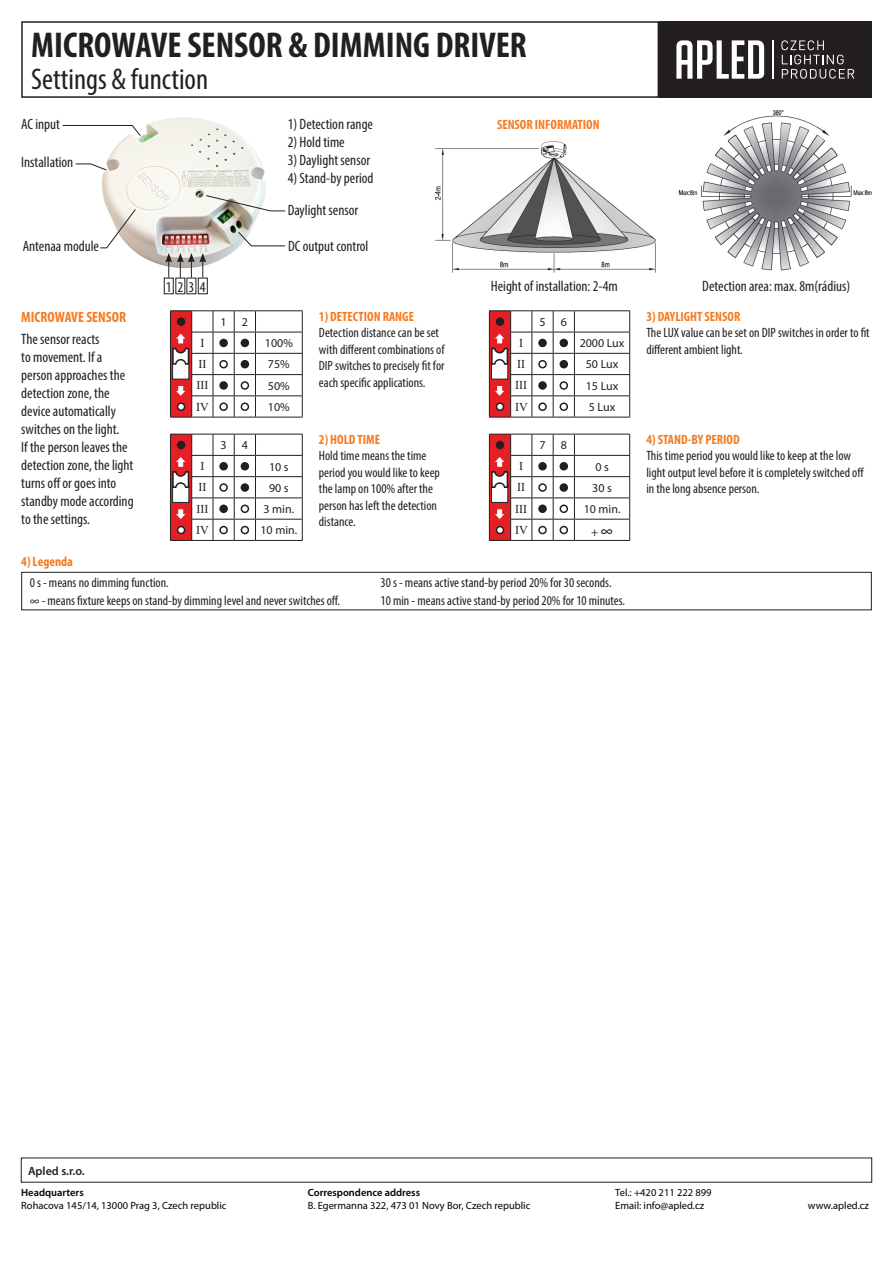
<style>
.page{position:relative;width:893px;height:1263px;background:#fff}
.page>*{position:absolute;margin:0;border:0;box-sizing:border-box;transform-origin:0 0}
.t1{font:700 condensed 36px "Myriad Pro";color:#231f20}
.t2{font:condensed 30px "Myriad Pro";color:#231f20}
.t3{font:condensed 15px/18px "Myriad Pro";color:#231f20}
.t4{font:700 condensed 15px "Myriad Pro";color:#f47b21}
.t5{font:condensed 13.5px/16.5px "Myriad Pro";color:#231f20}
.t6{font:700 condensed 13.5px "Myriad Pro";color:#f47b21}
.t7{font:12px "Myriad Pro";color:#231f20}
.t8{font:12px "Times New Roman";color:#231f20}
.t9{font:600 12px "Myriad Pro";color:#231f20}
.t10{font:10.5px "Myriad Pro";color:#000}
.t11{font:600 10.5px "Myriad Pro";color:#000}
.s1{font-weight:700;color:#f47b21}
.s2{font-size:16.5px}
</style>
<div class="page">
<img style="left:434px;top:110px;width:438px;height:212px">
<div style="left:659px;top:21px;width:213px;height:77px;background:#231f20"></div>
<div style="left:21px;top:21px;width:638px;height:77px;border:2px solid #231f20"></div>
<hr style="left:255px;top:310px;width:48px;height:1px;background:#231f20">
<hr style="left:255px;top:332px;width:48px;height:1px;background:#231f20">
<hr style="left:255px;top:353px;width:48px;height:1px;background:#231f20">
<hr style="left:255px;top:374px;width:48px;height:1px;background:#231f20">
<hr style="left:255px;top:395px;width:48px;height:1px;background:#231f20">
<svg style="left:302px;top:311px;width:1px;height:106px"></svg>
<hr style="left:255px;top:417px;width:48px;height:1px;background:#231f20">
<svg style="left:170px;top:310px;width:86px;height:108px"></svg>
<hr style="left:255px;top:434px;width:48px;height:1px;background:#231f20">
<hr style="left:255px;top:455px;width:48px;height:1px;background:#231f20">
<hr style="left:255px;top:476px;width:48px;height:1px;background:#231f20">
<hr style="left:255px;top:497px;width:48px;height:1px;background:#231f20">
<hr style="left:255px;top:519px;width:48px;height:1px;background:#231f20">
<svg style="left:302px;top:434px;width:1px;height:106px"></svg>
<hr style="left:255px;top:540px;width:48px;height:1px;background:#231f20">
<svg style="left:170px;top:434px;width:86px;height:107px"></svg>
<hr style="left:574px;top:310px;width:56px;height:1px;background:#231f20">
<hr style="left:574px;top:332px;width:56px;height:1px;background:#231f20">
<hr style="left:574px;top:353px;width:56px;height:1px;background:#231f20">
<hr style="left:574px;top:374px;width:56px;height:1px;background:#231f20">
<hr style="left:574px;top:395px;width:56px;height:1px;background:#231f20">
<svg style="left:629px;top:311px;width:1px;height:106px"></svg>
<hr style="left:574px;top:417px;width:56px;height:1px;background:#231f20">
<svg style="left:489px;top:310px;width:86px;height:108px"></svg>
<hr style="left:574px;top:434px;width:56px;height:1px;background:#231f20">
<hr style="left:574px;top:455px;width:56px;height:1px;background:#231f20">
<hr style="left:574px;top:476px;width:56px;height:1px;background:#231f20">
<hr style="left:574px;top:497px;width:56px;height:1px;background:#231f20">
<hr style="left:574px;top:519px;width:56px;height:1px;background:#231f20">
<svg style="left:629px;top:434px;width:1px;height:106px"></svg>
<hr style="left:574px;top:540px;width:56px;height:1px;background:#231f20">
<svg style="left:489px;top:434px;width:86px;height:107px"></svg>
<div style="left:436px;top:113px;width:224px;height:21px;background:#fff"></div>
<div style="left:453px;top:275px;width:203px;height:16px;background:#fff"></div>
<div style="left:701px;top:275px;width:150px;height:16px;background:#fff"></div>
<div style="left:164px;top:278px;width:10px;height:16px;border:1px solid #231f20"></div>
<div style="left:198px;top:278px;width:10px;height:16px;border:1px solid #231f20"></div>
<img style="left:102px;top:118px;width:164px;height:148px">
<svg style="left:165px;top:253px;width:41px;height:25px"></svg>
<div style="left:21px;top:572px;width:851px;height:38px;border:1px solid #231f20"></div>
<svg style="left:62px;top:125px;width:79px;height:12px"></svg>
<svg style="left:75px;top:163px;width:32px;height:8px"></svg>
<svg style="left:100px;top:208px;width:36px;height:41px"></svg>
<svg style="left:237px;top:231px;width:49px;height:16px"></svg>
<svg style="left:205px;top:195px;width:81px;height:17px"></svg>
<svg style="left:781px;top:40px;width:73px;height:39px"></svg>
<svg style="left:676px;top:40px;width:88px;height:39px"></svg>
<hr style="left:772px;top:40px;width:2px;height:39px;background:#fff">
<p class="t1" style="left:31px;top:23px;width:497px">MICROWAVE SENSOR &amp; DIMMING DRIVER</p>
<p class="t2" style="left:31px;top:61px;width:178px">Settings &amp; function</p>
<p class="t3" style="left:21px;top:115px;width:40px">AC input</p>
<p class="t3" style="left:21px;top:153px;width:54px">Installation</p>
<p class="t3" style="left:23px;top:237px;width:78px">Antenaa module</p>
<p class="t4" style="left:21px;top:307px;width:106px">MICROWAVE SENSOR</p>
<p class="t3" style="left:21px;top:330px;width:114px">The sensor reacts<br>to movement. If a person approaches the detection zone, the device automatically switches on the light.<br>If the person leaves the detection zone, the light turns off or goes into standby mode according to the settings.</p>
<p class="t6" style="left:21px;top:552px;width:53px">4) Legenda</p>
<p class="t3" style="left:166px;top:277px;width:41px">1 2 3 4</p>
<p class="t3" style="left:288px;top:115px;width:87px">1) Detection range</p>
<p class="t3" style="left:288px;top:133px;width:59px">2) Hold time</p>
<p class="t3" style="left:288px;top:151px;width:84px">3) Daylight sensor</p>
<p class="t3" style="left:288px;top:169px;width:87px">4) Stand-by period</p>
<p class="t3" style="left:288px;top:201px;width:72px">Daylight sensor</p>
<p class="t3" style="left:288px;top:237px;width:82px">DC output control</p>
<p class="t6" style="left:497px;top:116px;width:104px">SENSOR INFORMATION</p>
<p class="t3" style="left:491px;top:277px;width:128px">Height of installation: 2-4m</p>
<p class="t3" style="left:702px;top:277px;width:149px">Detection area: max. 8m(rádius)</p>
<p class="t7" style="left:221px;top:314px;width:8px">1</p>
<p class="t7" style="left:242px;top:314px;width:8px">2</p>
<p class="t8" style="left:200px;top:334px;width:5px">I</p>
<p class="t7" style="left:265px;top:336px;width:29px">100%</p>
<p class="t8" style="left:198px;top:356px;width:9px">II</p>
<p class="t7" style="left:268px;top:357px;width:23px">75%</p>
<p class="t8" style="left:196px;top:377px;width:13px">III</p>
<p class="t7" style="left:268px;top:378px;width:23px">50%</p>
<p class="t8" style="left:196px;top:398px;width:14px">IV</p>
<p class="t7" style="left:268px;top:400px;width:23px">10%</p>
<p class="t7" style="left:221px;top:438px;width:8px">3</p>
<p class="t7" style="left:242px;top:438px;width:8px">4</p>
<p class="t8" style="left:200px;top:458px;width:5px">I</p>
<p class="t7" style="left:269px;top:459px;width:21px">10 s</p>
<p class="t8" style="left:198px;top:479px;width:9px">II</p>
<p class="t7" style="left:269px;top:480px;width:21px">90 s</p>
<p class="t8" style="left:196px;top:500px;width:13px">III</p>
<p class="t7" style="left:264px;top:502px;width:32px">3 min.</p>
<p class="t8" style="left:196px;top:521px;width:14px">IV</p>
<p class="t7" style="left:260px;top:523px;width:38px">10 min.</p>
<p class="t5" style="left:319px;top:308px;width:127px"><span class="s1">1) DETECTION RANGE<br></span>Detection distance can be set with different combinations of<br>DIP switches to precisely fit for each specific applications.</p>
<p class="t5" style="left:646px;top:308px;width:225px"><span class="s1">3) DAYLIGHT SENSOR<br></span>The LUX value can be set on DIP switches in order to fit different ambient light.</p>
<p class="t7" style="left:539px;top:314px;width:8px">5</p>
<p class="t7" style="left:561px;top:314px;width:8px">6</p>
<p class="t8" style="left:519px;top:334px;width:5px">I</p>
<p class="t7" style="left:580px;top:336px;width:46px">2000 Lux</p>
<p class="t8" style="left:517px;top:356px;width:9px">II</p>
<p class="t7" style="left:586px;top:357px;width:34px">50 Lux</p>
<p class="t8" style="left:515px;top:377px;width:13px">III</p>
<p class="t7" style="left:586px;top:378px;width:34px">15 Lux</p>
<p class="t8" style="left:515px;top:398px;width:14px">IV</p>
<p class="t7" style="left:589px;top:400px;width:28px">5 Lux</p>
<p class="t7" style="left:539px;top:438px;width:8px">7</p>
<p class="t7" style="left:561px;top:438px;width:8px">8</p>
<p class="t8" style="left:519px;top:458px;width:5px">I</p>
<p class="t7" style="left:595px;top:459px;width:15px">0 s</p>
<p class="t8" style="left:517px;top:479px;width:9px">II</p>
<p class="t7" style="left:592px;top:480px;width:21px">30 s</p>
<p class="t8" style="left:515px;top:500px;width:13px">III</p>
<p class="t7" style="left:584px;top:502px;width:38px">10 min.</p>
<p class="t8" style="left:515px;top:521px;width:14px">IV</p>
<p class="t7" style="left:591px;top:525px;width:23px">+ <span class="s2">∞</span></p>
<p class="t5" style="left:319px;top:431px;width:123px"><span class="s1">2) HOLD TIME<br></span>Hold time means the time period you would like to keep the lamp on 100% after the person has left the detection distance.</p>
<p class="t5" style="left:646px;top:431px;width:219px"><span class="s1">4) STAND-BY PERIOD<br></span>This time period you would like to keep at the low light output level before it is completely switched off in the long absence person.</p>
<p class="t5" style="left:30px;top:573px;width:312px;line-height:18px">0 s - means no dimming function.<br>∞ - means fixture keeps on stand-by dimming level and never switches off.</p>
<p class="t5" style="left:381px;top:573px;width:246px;line-height:18px">30 s - means active stand-by period 20% for 30 seconds.<br>10 min - means active stand-by period 20% for 10 minutes.</p>
<p class="t9" style="left:28px;top:1163px;width:58px">Apled s.r.o.</p>
<p class="t11" style="left:21px;top:1186px;width:64px">Headquarters</p>
<p class="t11" style="left:308px;top:1186px;width:114px">Correspondence address</p>
<p class="t10" style="left:615px;top:1186px;width:98px">Tel.: +420 211 222 899</p>
<p class="t10" style="left:21px;top:1199px;width:207px">Rohacova 145/14, 13000 Prag 3, Czech republic</p>
<p class="t10" style="left:308px;top:1199px;width:224px">B. Egermanna 322, 473 01 Novy Bor, Czech republic</p>
<p class="t10" style="left:615px;top:1199px;width:90px">Email: info@apled.cz</p>
<p class="t10" style="left:808px;top:1199px;width:63px">www.apled.cz</p>
</div>
